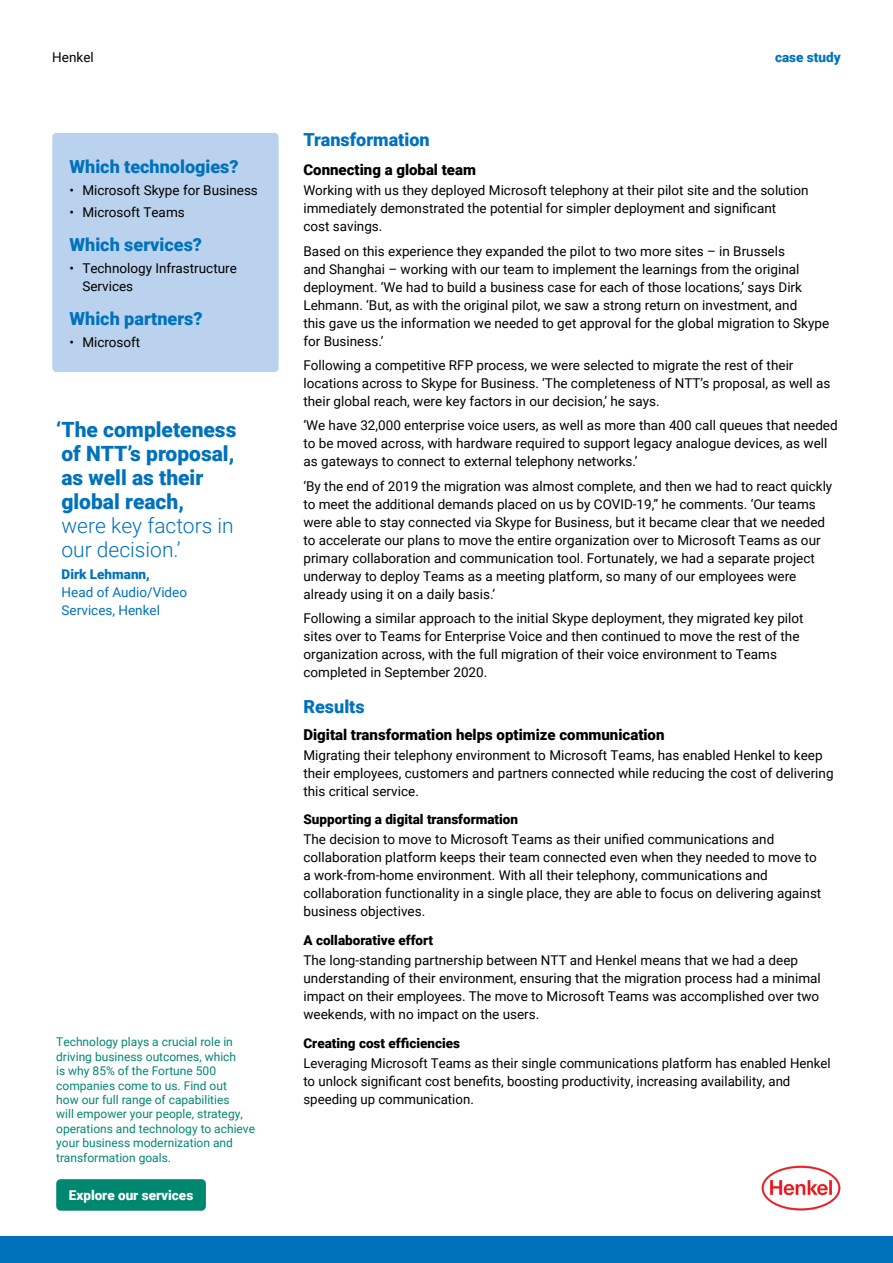
<style>
.page{position:relative;width:893px;height:1263px;background:#fff}
.page>*{position:absolute;margin:0;border:0;box-sizing:border-box;transform-origin:0 0}
.TEXT_QUOTATION{font:900 21px/24px "Roboto";color:#0072bc}
.HEADING_3{font:900 18px "Roboto";color:#0072bc}
.BODY_COPY{font:900 18px "Roboto";color:#0072bc}
.HEADING_4{font:900 15px "Roboto";color:#000}
.BODY_COPY-2{font:13.5px/18px "Roboto";color:#000}
.HEADING_5{font:900 13.5px "Roboto";color:#000}
.BODY_COPY-3{font:13.5px/18px "Roboto";color:#0072bc}
.HEADING_4-2{font:900 13.5px "Roboto";color:#fff}
.t1{font:900 13.5px "Roboto";color:#0072bc}
.DOCUMENT_SUBJECT{font:13.5px "Roboto";color:#000}
.BODY_COPY-4{font:12px/14.4px "Roboto";color:#008770}
.s1{font-weight:300}
.s2{font-weight:900}
</style>
<div class="page">
<div style="left:0;top:1236px;width:893px;height:27px;background:#0072bc"></div>
<div style="left:52px;top:133px;width:227px;height:239px;background:#bad2ed;border-radius:4px"></div>
<div style="left:56px;top:1179px;width:150px;height:32px;background:#008770;border-radius:4px"></div>
<img style="left:761px;top:1166px;width:80px;height:45px">
<p class="DOCUMENT_SUBJECT" style="left:52px;top:48px;width:43px">Henkel</p>
<p class="t1" style="left:775px;top:48px;width:67px">case study</p>
<p class="HEADING_3" style="left:70px;top:154px;width:171px">Which technologies?</p>
<p class="BODY_COPY-2" style="left:70px;top:181px;width:190px">• Microsoft Skype for Business</p>
<p class="BODY_COPY-2" style="left:70px;top:203px;width:117px">• Microsoft Teams</p>
<p class="HEADING_3" style="left:70px;top:232px;width:134px">Which services?</p>
<p class="BODY_COPY-2" style="left:82px;top:259px;width:156px;text-indent:-13px">• Technology Infrastructure<br>Services</p>
<p class="HEADING_3" style="left:70px;top:306px;width:135px">Which partners?</p>
<p class="BODY_COPY-2" style="left:70px;top:333px;width:72px">• Microsoft</p>
<p class="TEXT_QUOTATION" style="left:56px;top:416px;width:182px">‘The completeness of NTT’s proposal, as well as their global reach,<br><span class="s1">were key factors in our decision.’</span></p>
<p class="BODY_COPY-3" style="left:62px;top:565px;width:127px"><span class="s2">Dirk Lehmann,<br></span>Head of Audio/Video<br>Services, Henkel</p>
<p class="BODY_COPY-4" style="left:56px;top:1034px;width:200px">Technology plays a crucial role in driving business outcomes, which<br>is why 85% of the Fortune 500 companies come to us. Find out<br>how our full range of capabilities<br>will empower your people, strategy, operations and technology to achieve your business modernization and transformation goals.</p>
<p class="HEADING_4-2" style="left:69px;top:1186px;width:126px">Explore our services</p>
<p class="BODY_COPY" style="left:303px;top:127px;width:128px">Transformation</p>
<p class="HEADING_4" style="left:303px;top:159px;width:174px">Connecting a global team</p>
<p class="BODY_COPY-2" style="left:303px;top:181px;width:507px">Working with us they deployed Microsoft telephony at their pilot site and the solution immediately demonstrated the potential for simpler deployment and significant<br>cost savings.</p>
<p class="BODY_COPY-2" style="left:303px;top:241px;width:527px">Based on this experience they expanded the pilot to two more sites – in Brussels<br>and Shanghai – working with our team to implement the learnings from the original deployment. ‘We had to build a business case for each of those locations,’ says Dirk Lehmann. ‘But, as with the original pilot, we saw a strong return on investment, and<br>this gave us the information we needed to get approval for the global migration to Skype for Business.’</p>
<p class="BODY_COPY-2" style="left:303px;top:356px;width:529px">Following a competitive RFP process, we were selected to migrate the rest of their locations across to Skype for Business. ‘The completeness of NTT’s proposal, as well as their global reach, were key factors in our decision,’ he says.</p>
<p class="BODY_COPY-2" style="left:303px;top:416px;width:536px">‘We have 32,000 enterprise voice users, as well as more than 400 call queues that needed to be moved across, with hardware required to support legacy analogue devices, as well as gateways to connect to external telephony networks.’</p>
<p class="BODY_COPY-2" style="left:303px;top:476px;width:530px">‘By the end of 2019 the migration was almost complete, and then we had to react quickly to meet the additional demands placed on us by COVID-19,” he comments. ‘Our teams were able to stay connected via Skype for Business, but it became clear that we needed to accelerate our plans to move the entire organization over to Microsoft Teams as our primary collaboration and communication tool. Fortunately, we had a separate project underway to deploy Teams as a meeting platform, so many of our employees were already using it on a daily basis.’</p>
<p class="BODY_COPY-2" style="left:303px;top:609px;width:502px">Following a similar approach to the initial Skype deployment, they migrated key pilot sites over to Teams for Enterprise Voice and then continued to move the rest of the organization across, with the full migration of their voice environment to Teams completed in September 2020.</p>
<p class="HEADING_3" style="left:303px;top:694px;width:63px">Results</p>
<p class="HEADING_4" style="left:303px;top:724px;width:363px">Digital transformation helps optimize communication</p>
<p class="BODY_COPY-2" style="left:303px;top:745px;width:532px">Migrating their telephony environment to Microsoft Teams, has enabled Henkel to keep their employees, customers and partners connected while reducing the cost of delivering this critical service.</p>
<p class="HEADING_5" style="left:303px;top:810px;width:216px">Supporting a digital transformation</p>
<p class="BODY_COPY-2" style="left:303px;top:830px;width:519px">The decision to move to Microsoft Teams as their unified communications and collaboration platform keeps their team connected even when they needed to move to a work-from-home environment. With all their telephony, communications and collaboration functionality in a single place, they are able to focus on delivering against business objectives.</p>
<p class="HEADING_5" style="left:303px;top:931px;width:131px">A collaborative effort</p>
<p class="BODY_COPY-2" style="left:303px;top:951px;width:519px">The long-standing partnership between NTT and Henkel means that we had a deep understanding of their environment, ensuring that the migration process had a minimal impact on their employees. The move to Microsoft Teams was accomplished over two weekends, with no impact on the users.</p>
<p class="HEADING_5" style="left:303px;top:1033px;width:158px">Creating cost efficiencies</p>
<p class="BODY_COPY-2" style="left:303px;top:1054px;width:529px">Leveraging Microsoft Teams as their single communications platform has enabled Henkel to unlock significant cost benefits, boosting productivity, increasing availability, and speeding up communication.</p>
</div>
